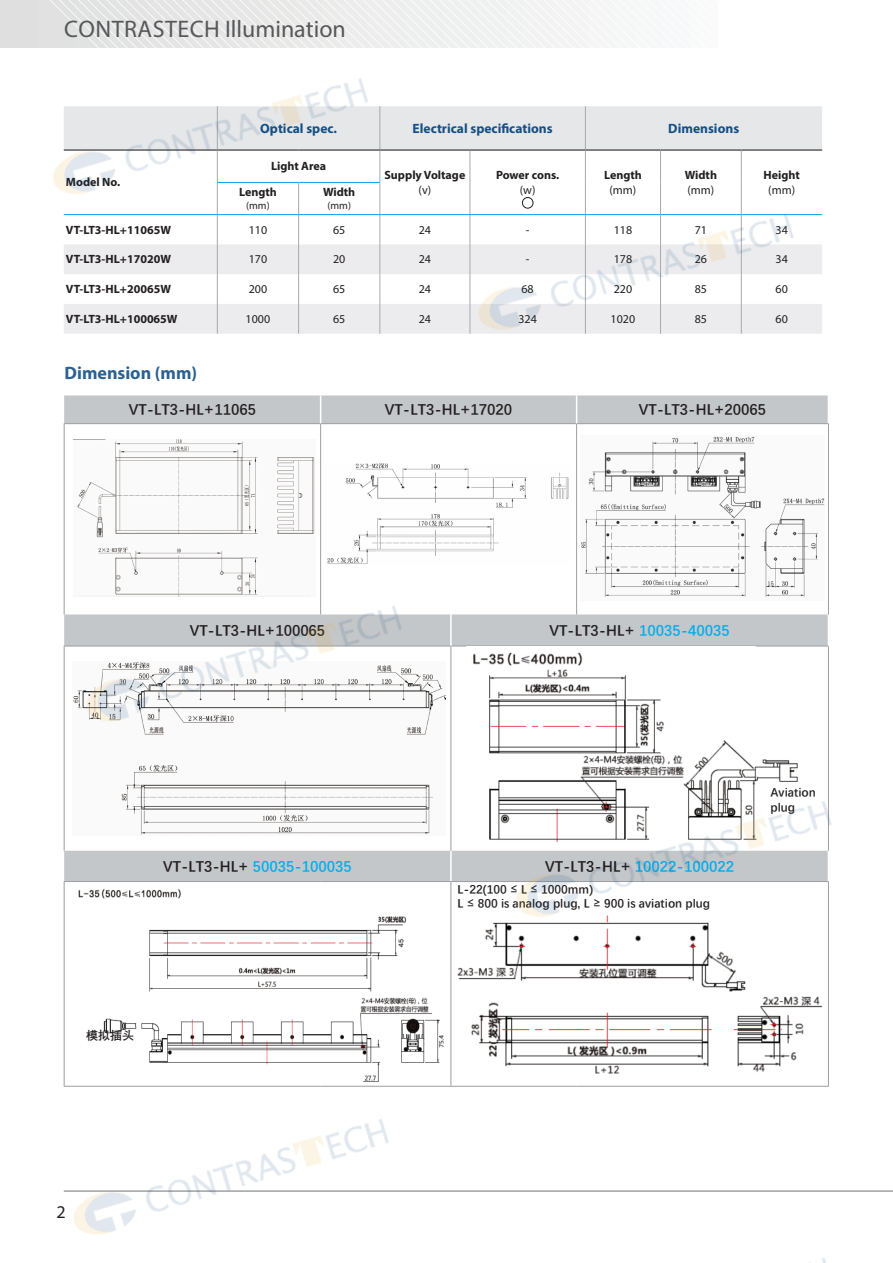
<style>
.page{position:relative;width:893px;height:1263px;background:#fff}
.page>*{position:absolute;margin:0;border:0;box-sizing:border-box;transform-origin:0 0}
.t1{font:24px "Myriad Pro";color:#57585a}
.t2{font:700 18px "Myriad Pro";color:#2c6191}
.t3{font:18px "Myriad Pro";color:#231f20}
.t4{font:700 15px "Deng Xian";color:#00aeef}
.t5{font:700 15px "Deng Xian";color:#231f20}
.t6{font:700 13.5px "Myriad Pro";color:#144f85}
.t7{font:700 12px "Myriad Pro";color:#231f20}
.t8{font:12px "Myriad Pro";color:#231f20}
.t9{font:700 12px/14.4px "Deng Xian";color:#231f20}
.t10{font:10.5px "Myriad Pro";color:#231f20}
.s1{color:#231f20}
</style>
<div class="page">
<img style="left:1px;top:0;width:892px;height:1263px">
<h1 class="t1" style="left:64px;top:14px;width:283px">CONTRASTECH Illumination</h1>
<p class="t7" style="left:66px;top:175px;width:56px">Model No.</p>
<p class="t6" style="left:260px;top:119px;width:78px">Optical spec.</p>
<p class="t6" style="left:413px;top:119px;width:142px">Electrical specifications</p>
<p class="t6" style="left:668px;top:119px;width:72px">Dimensions</p>
<p class="t7" style="left:271px;top:158px;width:57px">Light Area</p>
<p class="t7" style="left:384px;top:167px;width:82px">Supply Voltage</p>
<p class="t8" style="left:419px;top:182px;width:14px">(v)</p>
<p class="t7" style="left:604px;top:167px;width:39px">Length</p>
<p class="t8" style="left:610px;top:182px;width:28px">(mm)</p>
<p class="t7" style="left:685px;top:167px;width:34px">Width</p>
<p class="t8" style="left:687px;top:182px;width:28px">(mm)</p>
<p class="t7" style="left:764px;top:167px;width:38px">Height</p>
<p class="t7" style="left:496px;top:167px;width:65px">Power cons.</p>
<p class="t8" style="left:520px;top:182px;width:17px">(w)</p>
<p class="t7" style="left:239px;top:184px;width:39px">Length</p>
<p class="t8" style="left:768px;top:182px;width:28px">(mm)</p>
<p class="t10" style="left:246px;top:199px;width:25px">(mm)</p>
<p class="t7" style="left:323px;top:184px;width:34px">Width</p>
<p class="t10" style="left:327px;top:199px;width:25px">(mm)</p>
<p class="t7" style="left:66px;top:222px;width:107px">VT-LT3-HL+11065W</p>
<p class="t8" style="left:249px;top:222px;width:20px">110</p>
<p class="t8" style="left:333px;top:222px;width:14px">65</p>
<p class="t8" style="left:419px;top:222px;width:14px">24</p>
<p class="t8" style="left:526px;top:222px;width:5px">-</p>
<p class="t8" style="left:614px;top:222px;width:20px">118</p>
<p class="t8" style="left:695px;top:222px;width:14px">71</p>
<p class="t8" style="left:775px;top:222px;width:14px">34</p>
<p class="t7" style="left:66px;top:251px;width:107px">VT-LT3-HL+17020W</p>
<p class="t8" style="left:249px;top:252px;width:20px">170</p>
<p class="t8" style="left:333px;top:252px;width:14px">20</p>
<p class="t8" style="left:419px;top:252px;width:14px">24</p>
<p class="t8" style="left:526px;top:252px;width:5px">-</p>
<p class="t8" style="left:614px;top:252px;width:20px">178</p>
<p class="t8" style="left:695px;top:252px;width:14px">26</p>
<p class="t8" style="left:775px;top:252px;width:14px">34</p>
<p class="t7" style="left:66px;top:281px;width:107px">VT-LT3-HL+20065W</p>
<p class="t8" style="left:249px;top:282px;width:20px">200</p>
<p class="t8" style="left:333px;top:282px;width:14px">65</p>
<p class="t8" style="left:419px;top:282px;width:14px">24</p>
<p class="t8" style="left:521px;top:282px;width:14px">68</p>
<p class="t8" style="left:614px;top:282px;width:20px">220</p>
<p class="t8" style="left:695px;top:282px;width:14px">85</p>
<p class="t8" style="left:775px;top:282px;width:14px">60</p>
<p class="t7" style="left:66px;top:311px;width:113px">VT-LT3-HL+100065W</p>
<p class="t8" style="left:246px;top:311px;width:26px">1000</p>
<p class="t8" style="left:333px;top:311px;width:14px">65</p>
<p class="t8" style="left:419px;top:311px;width:14px">24</p>
<p class="t8" style="left:518px;top:311px;width:20px">324</p>
<p class="t8" style="left:611px;top:311px;width:26px">1020</p>
<p class="t8" style="left:695px;top:311px;width:14px">85</p>
<p class="t8" style="left:775px;top:311px;width:14px">60</p>
<p class="t2" style="left:64px;top:361px;width:134px">Dimension (mm)</p>
<p class="t5" style="left:129px;top:399px;width:129px">VT-LT3-HL+11065</p>
<p class="t5" style="left:385px;top:399px;width:129px">VT-LT3-HL+17020</p>
<p class="t5" style="left:639px;top:399px;width:129px">VT-LT3-HL+20065</p>
<p class="t5" style="left:190px;top:620px;width:137px">VT-LT3-HL+100065</p>
<p class="t4" style="left:549px;top:620px;width:182px"><span class="s1">VT-LT3-HL+</span> 10035-40035</p>
<p class="t4" style="left:163px;top:856px;width:190px"><span class="s1">VT-LT3-HL+</span> 50035-100035</p>
<p class="t4" style="left:545px;top:856px;width:190px"><span class="s1">VT-LT3-HL+</span> 10022-100022</p>
<p class="t9" style="left:458px;top:881px;width:137px">L-22(100 ≤ L ≤ 1000mm)</p>
<p class="t9" style="left:458px;top:895px;width:254px">L ≤ 800 is analog plug, L ≥ 900 is aviation plug</p>
<p class="t9" style="left:770px;top:785px;width:47px">Aviation plug</p>
<p class="t9" style="left:86px;top:1027px;width:49px">模拟插头</p>
<h2 class="t3" style="left:57px;top:1200px;width:11px">2</h2>
</div>
